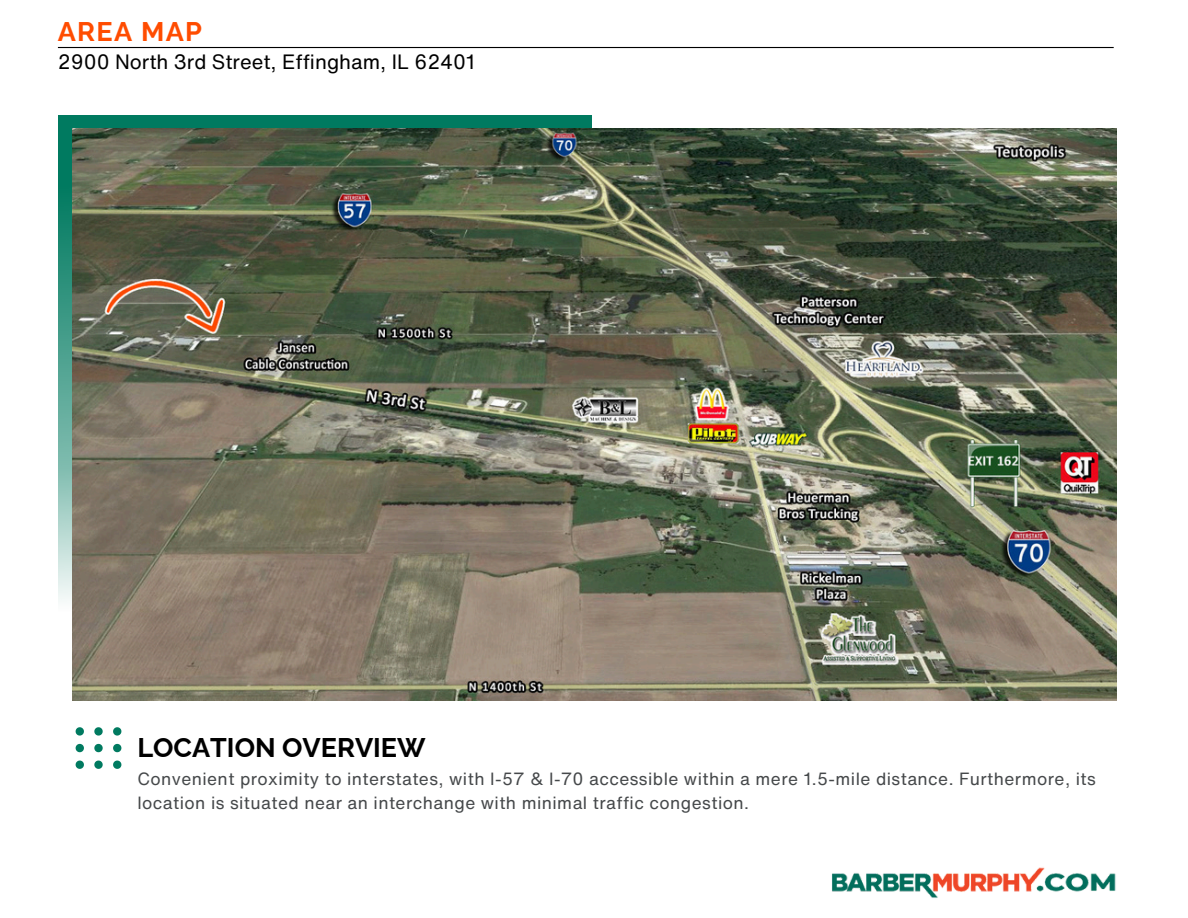
<style>
.page{position:relative;width:1188px;height:918px;background:#fff}
.page>*{position:absolute;margin:0;border:0;box-sizing:border-box;transform-origin:0 0}
.t1{font:700 27px "Raleway";color:#000}
.t2{font:700 27px "Raleway";letter-spacing:.045em;color:#ff4c00}
.t3{font:20.25px "Helvetica Now Text";color:#000}
.t4{font:17.25px/23.7px "Helvetica Now Text";letter-spacing:.025em;color:#45484a}
</style>
<div class="page">
<hr style="left:58px;top:47px;width:1056px;height:1px;background:#000">
<img style="left:832px;top:867px;width:284px;height:31px">
<svg style="left:58px;top:115px;width:534px;height:519px;background:#35927e"></svg>
<img style="left:73px;top:129px;width:1044px;height:571px">
<svg style="left:76px;top:727px;width:8px;height:9px"></svg>
<svg style="left:94px;top:727px;width:9px;height:9px"></svg>
<svg style="left:113px;top:727px;width:8px;height:9px"></svg>
<svg style="left:76px;top:744px;width:8px;height:8px"></svg>
<svg style="left:94px;top:744px;width:9px;height:8px"></svg>
<svg style="left:113px;top:744px;width:8px;height:8px"></svg>
<svg style="left:76px;top:761px;width:8px;height:8px"></svg>
<svg style="left:94px;top:761px;width:9px;height:8px"></svg>
<svg style="left:113px;top:761px;width:8px;height:8px"></svg>
<h1 class="t2" style="left:58px;top:15px;width:146px">AREA MAP</h1>
<p class="t3" style="left:58px;top:47px;width:419px">2900 North 3rd Street, Effingham, IL 62401</p>
<h2 class="t1" style="left:137px;top:732px;width:290px">LOCATION OVERVIEW</h2>
<p class="t4" style="left:137px;top:767px;width:960px">Convenient proximity to interstates, with I-57 &amp; I-70 accessible within a mere 1.5-mile distance. Furthermore, its location is situated near an interchange with minimal traffic congestion.</p>
</div>
